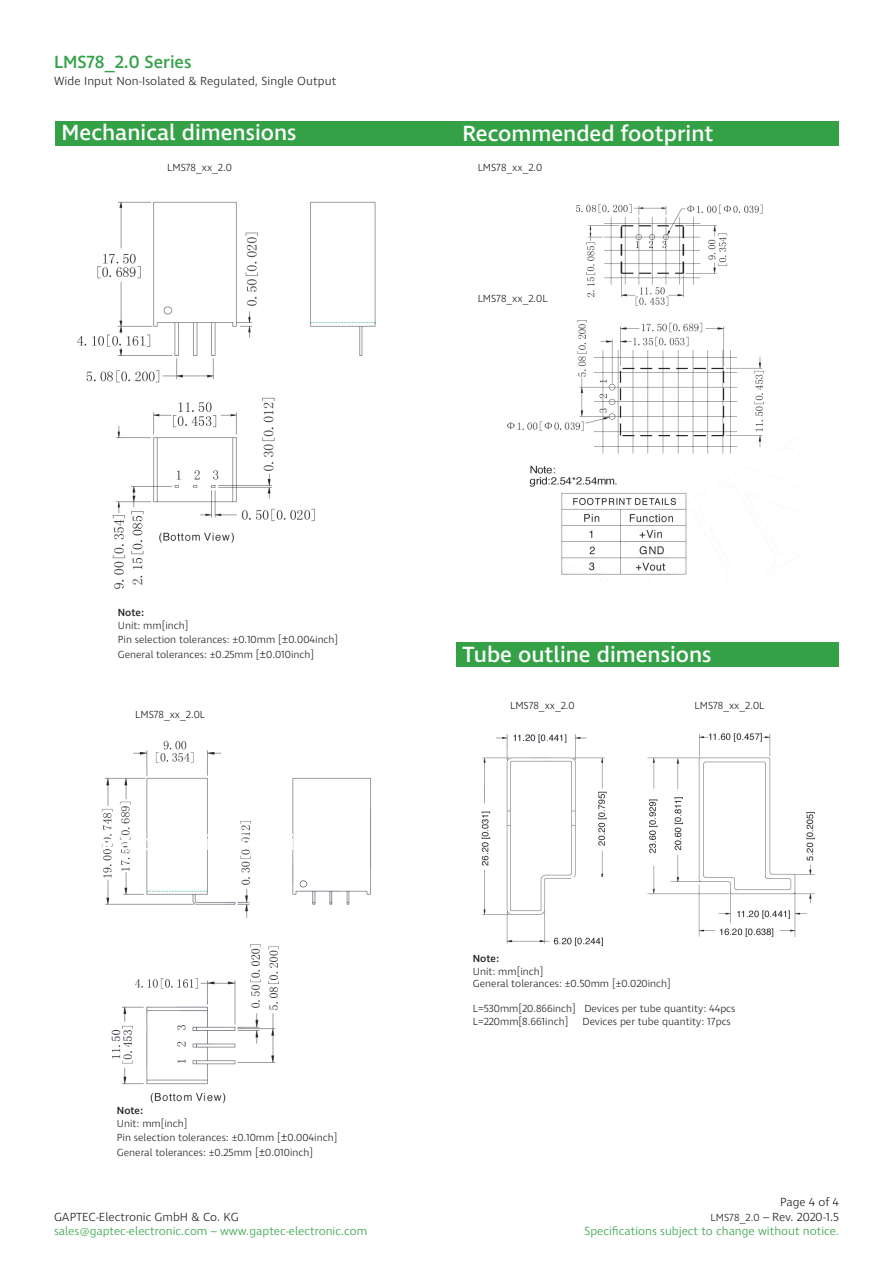
<style>
.page{position:relative;width:893px;height:1263px;background:#fff}
.page>*{position:absolute;margin:0;border:0;box-sizing:border-box;transform-origin:0 0}
.t1{font:500 22.5px "Ingra";color:#fff}
.t2{font:500 18px "Ingra";color:#34a147}
.t3{font:300 12px/14.4px "Ingra";color:#34a147;text-align:right}
.t4{font:300 12px "Ingra";letter-spacing:.01em;color:#231f20}
.t5{font:300 10.5px "Ingra";color:#231f20}
.t6{font:500 10.5px "Ingra";color:#231f20}
.s1{font-size:12px}
.s2{color:#231f20}
.s3{font-size:10.5px;color:#231f20}
</style>
<div class="page">
<img style="left:481px;top:733px;width:333px;height:214px">
<div style="left:439px;top:642px;width:400px;height:25px;background:#34a147"></div>
<div style="left:55px;top:121px;width:784px;height:25px;background:#34a147"></div>
<div style="left:571px;top:878px;width:59px;height:22px;background:#fff"></div>
<img style="left:77px;top:201px;width:378px;height:902px">
<div style="left:130px;top:704px;width:83px;height:22px;background:#fff"></div>
<img style="left:507px;top:204px;width:283px;height:376px">
<div style="left:473px;top:289px;width:82px;height:21px;background:#fff"></div>
<div style="left:118px;top:608px;width:283px;height:61px;background:#fff"></div>
<p class="t2" style="left:54px;top:50px;width:139px">LMS78_2.0 Series</p>
<p class="t4" style="left:54px;top:74px;width:284px">Wide Input Non-Isolated &amp; Regulated, Single Output</p>
<p class="t1" style="left:62px;top:119px;width:236px">Mechanical dimensions</p>
<p class="t1" style="left:462px;top:119px;width:253px">Recommended footprint</p>
<p class="t5" style="left:167px;top:161px;width:66px">LMS78_xx_2.0</p>
<p class="t5" style="left:478px;top:161px;width:66px">LMS78_xx_2.0</p>
<p class="t5" style="left:478px;top:292px;width:71px">LMS78_xx_2.0L</p>
<p class="t6" style="left:118px;top:606px;width:28px">Note:</p>
<p class="t5" style="left:118px;top:619px;width:72px">Unit: mm[inch]</p>
<p class="t5" style="left:118px;top:633px;width:222px">Pin selection tolerances: ±0.10mm [<span class="s1">±</span>0.004inch]</p>
<p class="t5" style="left:118px;top:648px;width:198px">General tolerances: ±0.25mm [<span class="s1">±</span>0.010inch]</p>
<p class="t5" style="left:135px;top:708px;width:71px">LMS78_xx_2.0L</p>
<p class="t6" style="left:117px;top:1104px;width:28px">Note:</p>
<p class="t5" style="left:117px;top:1117px;width:72px">Unit: mm[inch]</p>
<p class="t5" style="left:117px;top:1131px;width:222px">Pin selection tolerances: ±0.10mm [<span class="s1">±</span>0.004inch]</p>
<p class="t5" style="left:117px;top:1146px;width:198px">General tolerances: ±0.25mm [<span class="s1">±</span>0.010inch]</p>
<p class="t4" style="left:54px;top:1209px;width:186px">GAPTEC-Electronic GmbH &amp; Co. KG</p>
<p class="t3" style="left:54px;top:1224px;width:315px">sales@gaptec-electronic.com – www.gaptec-electronic.com</p>
<p class="t1" style="left:462px;top:640px;width:251px">Tube outline dimensions</p>
<p class="t5" style="left:510px;top:699px;width:66px">LMS78_xx_2.0</p>
<p class="t5" style="left:695px;top:699px;width:71px">LMS78_xx_2.0L</p>
<p class="t6" style="left:473px;top:952px;width:28px">Note:</p>
<p class="t5" style="left:473px;top:964px;width:72px">Unit: mm[inch]</p>
<p class="t5" style="left:473px;top:977px;width:199px">General tolerances: ±0.50mm [±0.020inch]</p>
<p class="t5" style="left:473px;top:1002px;width:264px">L=530mm[20.866inch] Devices per tube quantity: 44pcs</p>
<p class="t5" style="left:473px;top:1015px;width:97px">L=220mm[8.661inch]</p>
<p class="t5" style="left:582px;top:1015px;width:150px">Devices per tube quantity: 17pcs</p>
<p class="t3" style="left:585px;top:1195px;width:256px"><span class="s2">Page 4 of 4<br></span><span class="s3">LMS78_2.0</span> <span class="s2">– Rev. 2020-1.5<br></span>Specifications subject to change without notice.</p>
</div>
